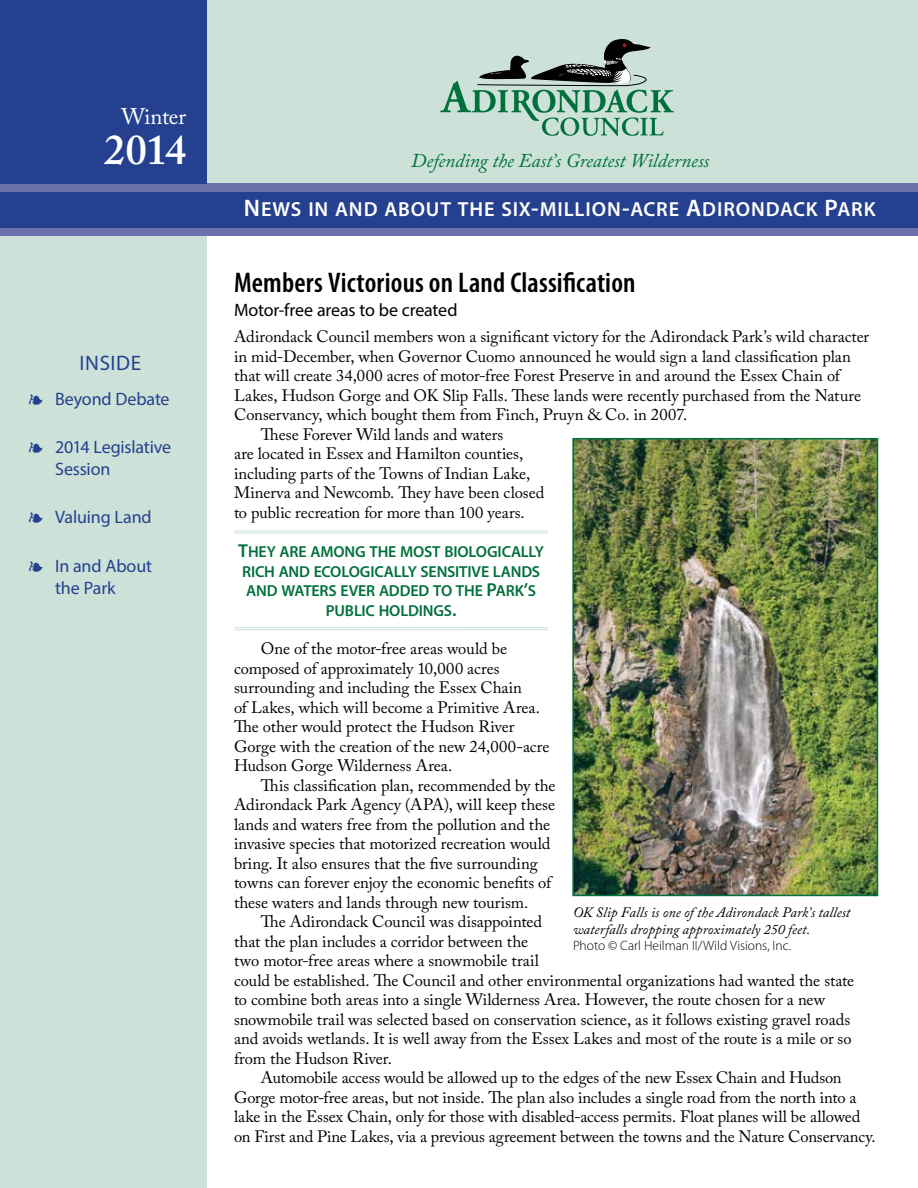
<style>
.page{position:relative;width:918px;height:1188px;background:#fff}
.page>*{position:absolute;margin:0;border:0;box-sizing:border-box;transform-origin:0 0}
.t1{font:600 42px "Adobe Caslon Pro";color:#fff}
.t2{font:600 condensed 28.5px "Myriad Pro";letter-spacing:.005em;color:#000}
.t3{font:22.5px "Adobe Caslon Pro";letter-spacing:-.01em;color:#fff}
.t4{font:21px "Myriad Pro";letter-spacing:.03em;color:#25408f}
.t5{font:20.4px "Myriad Pro Semibold SC850";letter-spacing:.04em;color:#fff}
.t6{font:italic 19.5px "Adobe Caslon Pro";letter-spacing:-.005em;color:#00703c}
.t7{font:18px/21.6px "Myriad Pro";letter-spacing:-.01em;color:#25408f}
.t8{font:18px "Myriad Pro";letter-spacing:-.01em;color:#000}
.t9{font:16.5px/19.5px "Adobe Caslon Pro";letter-spacing:-.005em;color:#000}
.t10{font:15.9px/19.5px "Myriad Pro Semibold SC850";letter-spacing:-.01em;color:#00703c;text-align:center}
.t11{font:italic 14.25px/16.5px "Adobe Caslon Pro";letter-spacing:.005em;color:#000}
.t12{font:300 13.5px "Myriad Pro";color:#000}
.s1{font-family:"Warnock Pro";font-size:21px}
.s2{font-size:24px}
.s3{font-size:18.75px}
</style>
<div class="page">
<div style="left:0;top:0;width:918px;height:214px;background:#cce2d8"></div>
<div style="left:0;top:0;width:207px;height:1188px;background:#cce2d8"></div>
<div style="left:0;top:184px;width:918px;height:52px;background:#6c70ab"></div>
<div style="left:0;top:192px;width:918px;height:35px;background:#25408f"></div>
<div style="left:0;top:0;width:206px;height:184px;background:#25408f"></div>
<svg style="left:440px;top:39px;width:234px;height:97px"></svg>
<img style="left:575px;top:441px;width:300px;height:452px">
<div style="left:572px;top:438px;width:306px;height:458px;border:2px solid #00703c"></div>
<hr style="left:234px;top:531px;width:314px;height:1px;background:#cce2d8">
<hr style="left:234px;top:533px;width:314px;height:1px;background:#cce2d8">
<hr style="left:234px;top:627px;width:314px;height:1px;background:#cce2d8">
<hr style="left:234px;top:629px;width:314px;height:1px;background:#cce2d8">
<h3 class="t3" style="left:121px;top:103px;width:66px">Winter</h3>
<h1 class="t1" style="left:104px;top:125px;width:84px">2014</h1>
<p class="t4" style="left:80px;top:350px;width:63px">INSIDE</p>
<p class="t7" style="left:28px;top:388px;width:143px"><span class="s1">·</span> Beyond Debate</p>
<p class="t7" style="left:55px;top:436px;width:117px;text-indent:-27px"><span class="s1">·</span> 2014 Legislative<br>Session</p>
<p class="t7" style="left:28px;top:506px;width:125px"><span class="s1">·</span> Valuing Land</p>
<p class="t7" style="left:28px;top:555px;width:125px;text-align:center"><span class="s1">·</span> In and About the Park</p>
<p class="t6" style="left:411px;top:149px;width:300px">Defending the East’s Greatest Wilderness</p>
<p class="t5" style="left:244px;top:197px;width:633px"><span class="s2">N</span>EWS IN AND ABOUT THE SIX<span class="s2">-</span>MILLION<span class="s2">-</span>ACRE <span class="s2">A</span>DIRONDACK <span class="s2">P</span>ARK</p>
<h2 class="t2" style="left:234px;top:265px;width:403px">Members Victorious on Land Classification</h2>
<p class="t8" style="left:234px;top:299px;width:225px">Motor-free areas to be created</p>
<p class="t9" style="left:234px;top:327px;width:637px">Adirondack Council members won a significant victory for the Adirondack Park’s wild character</p>
<p class="t9" style="left:234px;top:346px;width:618px">in mid-December, when Governor Cuomo announced he would sign a land classification plan</p>
<p class="t9" style="left:234px;top:366px;width:608px">that will create 34,000 acres of motor-free Forest Preserve in and around the Essex Chain of</p>
<p class="t9" style="left:234px;top:385px;width:629px">Lakes, Hudson Gorge and OK Slip Falls. These lands were recently purchased from the Nature</p>
<p class="t9" style="left:234px;top:405px;width:455px">Conservancy, which bought them from Finch, Pruyn &amp; Co. in 2007.</p>
<p class="t9" style="left:261px;top:424px;width:244px">These Forever Wild lands and waters</p>
<p class="t9" style="left:234px;top:444px;width:291px">are located in Essex and Hamilton counties,</p>
<p class="t9" style="left:234px;top:463px;width:298px">including parts of the Towns of Indian Lake,</p>
<p class="t9" style="left:234px;top:483px;width:312px">Minerva and Newcomb. They have been closed</p>
<p class="t9" style="left:234px;top:502px;width:292px">to public recreation for more than 100 years.</p>
<p class="t10" style="left:238px;top:542px;width:307px"><span class="s3">T</span>HEY ARE AMONG THE MOST BIOLOGICALLY<br>RICH AND ECOLOGICALLY SENSITIVE LANDS<br>AND WATERS EVER ADDED TO THE <span class="s3">P</span>ARK<span class="s3">’</span>S<br>PUBLIC HOLDINGS<span class="s3">.</span></p>
<p class="t9" style="left:234px;top:639px;width:317px;text-indent:27px">One of the motor-free areas would be composed of approximately 10,000 acres surrounding and including the Essex Chain<br>of Lakes, which will become a Primitive Area.<br>The other would protect the Hudson River Gorge with the creation of the new 24,000-acre Hudson Gorge Wilderness Area.</p>
<p class="t9" style="left:234px;top:775px;width:323px;text-indent:27px">This classification plan, recommended by the Adirondack Park Agency (APA), will keep these lands and waters free from the pollution and the invasive species that motorized recreation would bring. It also ensures that the five surrounding towns can forever enjoy the economic benefits of these waters and lands through new tourism.</p>
<p class="t9" style="left:234px;top:912px;width:622px;text-indent:27px">The Adirondack Council was disappointed<br>that the plan includes a corridor between the<br>two motor-free areas where a snowmobile trail<br>could be established. The Council and other environmental organizations had wanted the state to combine both areas into a single Wilderness Area. However, the route chosen for a new snowmobile trail was selected based on conservation science, as it follows existing gravel roads and avoids wetlands. It is well away from the Essex Lakes and most of the route is a mile or so from the Hudson River.</p>
<p class="t9" style="left:234px;top:1068px;width:643px;text-indent:27px">Automobile access would be allowed up to the edges of the new Essex Chain and Hudson Gorge motor-free areas, but not inside. The plan also includes a single road from the north into a lake in the Essex Chain, only for those with disabled-access permits. Float planes will be allowed on First and Pine Lakes, via a previous agreement between the towns and the Nature Conservancy.</p>
<p class="t11" style="left:573px;top:904px;width:279px">OK Slip Falls is one of the Adirondack Park’s tallest waterfalls dropping approximately 250 feet.</p>
<p class="t12" style="left:573px;top:938px;width:220px">Photo © Carl Heilman II/Wild Visions, Inc.</p>
</div>
